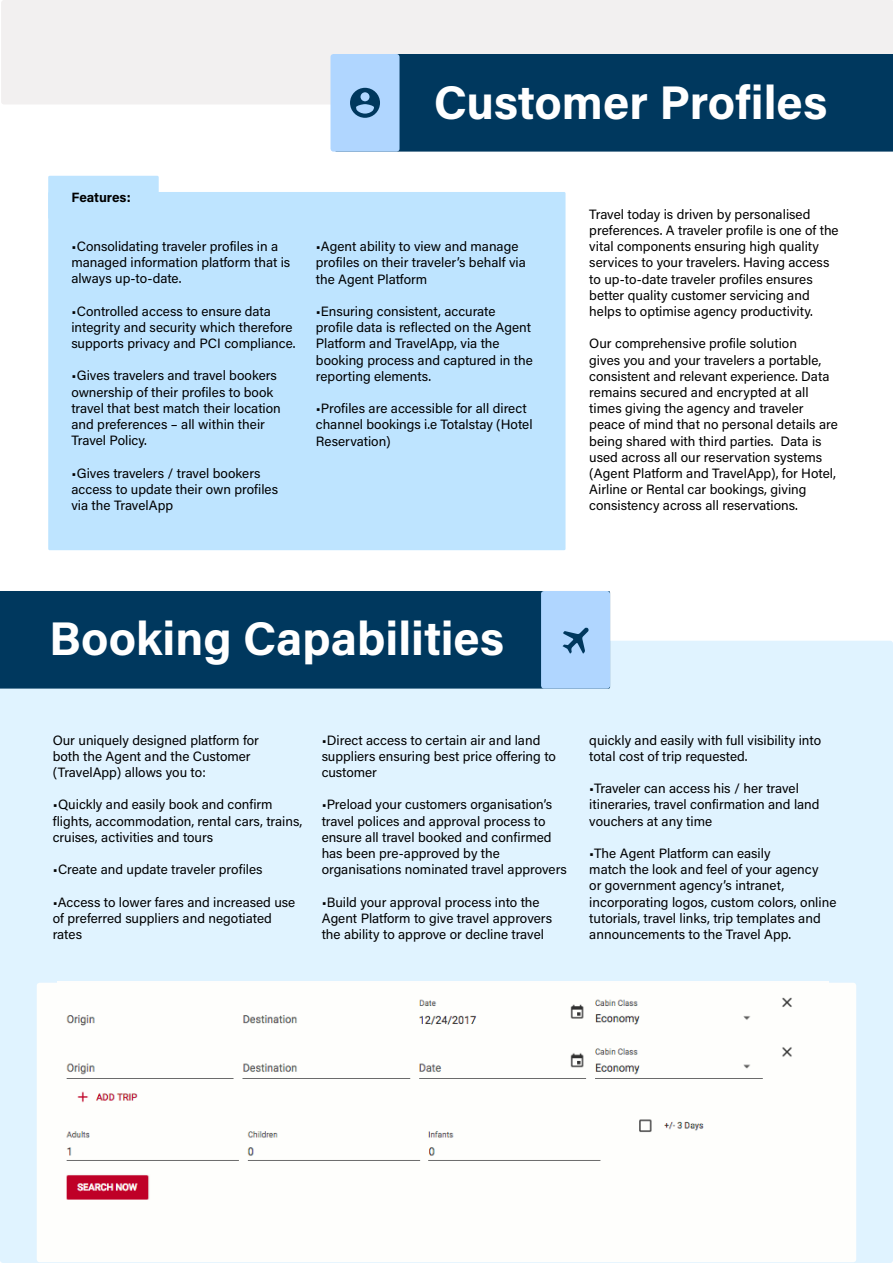
<style>
.page{position:relative;width:893px;height:1263px;background:#fff}
.page>*{position:absolute;margin:0;border:0;box-sizing:border-box;transform-origin:0 0}
.t1{font:700 47.25px "Acumin Pro";color:#fff}
.t2{font:13.5px/16.2px "Acumin Pro";color:#000}
.t3{font:700 13.5px "Acumin Pro";color:#000}
</style>
<div class="page">
<div style="left:1px;top:0;width:892px;height:104px;background:#f2f0f0"></div>
<div style="left:0;top:641px;width:893px;height:622px;background:#e0f3ff;border-radius:3px"></div>
<div style="left:37px;top:983px;width:819px;height:279px;background:#fefefc;border-radius:3px"></div>
<div style="left:0;top:591px;width:610px;height:98px;background:#00385e"></div>
<div style="left:398px;top:54px;width:495px;height:98px;background:#00385e"></div>
<img style="left:58px;top:982px;width:770px;height:218px">
<div style="left:48px;top:192px;width:517px;height:358px;background:#bee4ff;border-radius:2px"></div>
<div style="left:48px;top:176px;width:111px;height:43px;background:#bee4ff;border-radius:2px"></div>
<div style="left:541px;top:591px;width:69px;height:98px;background:#b0d6ff;border-radius:3px"></div>
<svg style="left:562px;top:627px;width:27px;height:27px"></svg>
<div style="left:330px;top:54px;width:69px;height:98px;background:#b0d6ff;border-radius:3px"></div>
<svg style="left:350px;top:88px;width:30px;height:30px"></svg>
<h1 class="t1" style="left:434px;top:70px;width:395px">Customer Profiles</h1>
<p class="t3" style="left:71px;top:188px;width:61px">Features:</p>
<p class="t2" style="left:71px;top:237px;width:220px">•Consolidating traveler profiles in a managed information platform that is always up-to-date.</p>
<p class="t2" style="left:71px;top:302px;width:226px">•Controlled access to ensure data integrity and security which therefore supports privacy and PCI compliance.</p>
<p class="t2" style="left:71px;top:367px;width:211px">•Gives travelers and travel bookers ownership of their profiles to book travel that best match their location and preferences – all within their<br>Travel Policy.</p>
<p class="t2" style="left:71px;top:464px;width:208px">•Gives travelers / travel bookers access to update their own profiles via the TravelApp</p>
<p class="t2" style="left:316px;top:238px;width:212px">•Agent ability to view and manage profiles on their traveler’s behalf via the Agent Platform</p>
<p class="t2" style="left:316px;top:303px;width:219px">•Ensuring consistent, accurate profile data is reflected on the Agent<br>Platform and TravelApp, via the booking process and captured in the reporting elements.</p>
<p class="t2" style="left:316px;top:400px;width:218px">•Profiles are accessible for all direct channel bookings i.e Totalstay (Hotel<br>Reservation)</p>
<p class="t2" style="left:589px;top:205px;width:251px">Travel today is driven by personalised preferences. A traveler profile is one of the vital components ensuring high quality services to your travelers. Having access to up-to-date traveler profiles ensures better quality customer servicing and helps to optimise agency productivity.</p>
<p class="t2" style="left:589px;top:335px;width:250px">Our comprehensive profile solution<br>gives you and your travelers a portable, consistent and relevant experience. Data remains secured and encrypted at all times giving the agency and traveler peace of mind that no personal details are being shared with third parties. Data is used across all our reservation systems (Agent Platform and TravelApp), for Hotel, Airline or Rental car bookings, giving consistency across all reservations.</p>
<h1 class="t1" style="left:49px;top:606px;width:457px">Booking Capabilities</h1>
<p class="t2" style="left:53px;top:731px;width:208px">Our uniquely designed platform for both the Agent and the Customer (TravelApp) allows you to:</p>
<p class="t2" style="left:53px;top:796px;width:251px">•Quickly and easily book and confirm flights, accommodation, rental cars, trains, cruises, activities and tours</p>
<p class="t2" style="left:53px;top:861px;width:211px">•Create and update traveler profiles</p>
<p class="t2" style="left:53px;top:893px;width:244px">•Access to lower fares and increased use of preferred suppliers and negotiated rates</p>
<p class="t2" style="left:322px;top:731px;width:236px">•Direct access to certain air and land suppliers ensuring best price offering to customer</p>
<p class="t2" style="left:322px;top:796px;width:247px">•Preload your customers organisation’s travel polices and approval process to ensure all travel booked and confirmed has been pre-approved by the organisations nominated travel approvers</p>
<p class="t2" style="left:322px;top:893px;width:232px">•Build your approval process into the<br>Agent Platform to give travel approvers the ability to approve or decline travel</p>
<p class="t2" style="left:589px;top:731px;width:233px">quickly and easily with full visibility into total cost of trip requested.</p>
<p class="t2" style="left:589px;top:780px;width:232px">•Traveler can access his / her travel itineraries, travel confirmation and land vouchers at any time</p>
<p class="t2" style="left:589px;top:845px;width:249px">•The Agent Platform can easily<br>match the look and feel of your agency<br>or government agency’s intranet, incorporating logos, custom colors, online tutorials, travel links, trip templates and announcements to the Travel App.</p>
</div>
